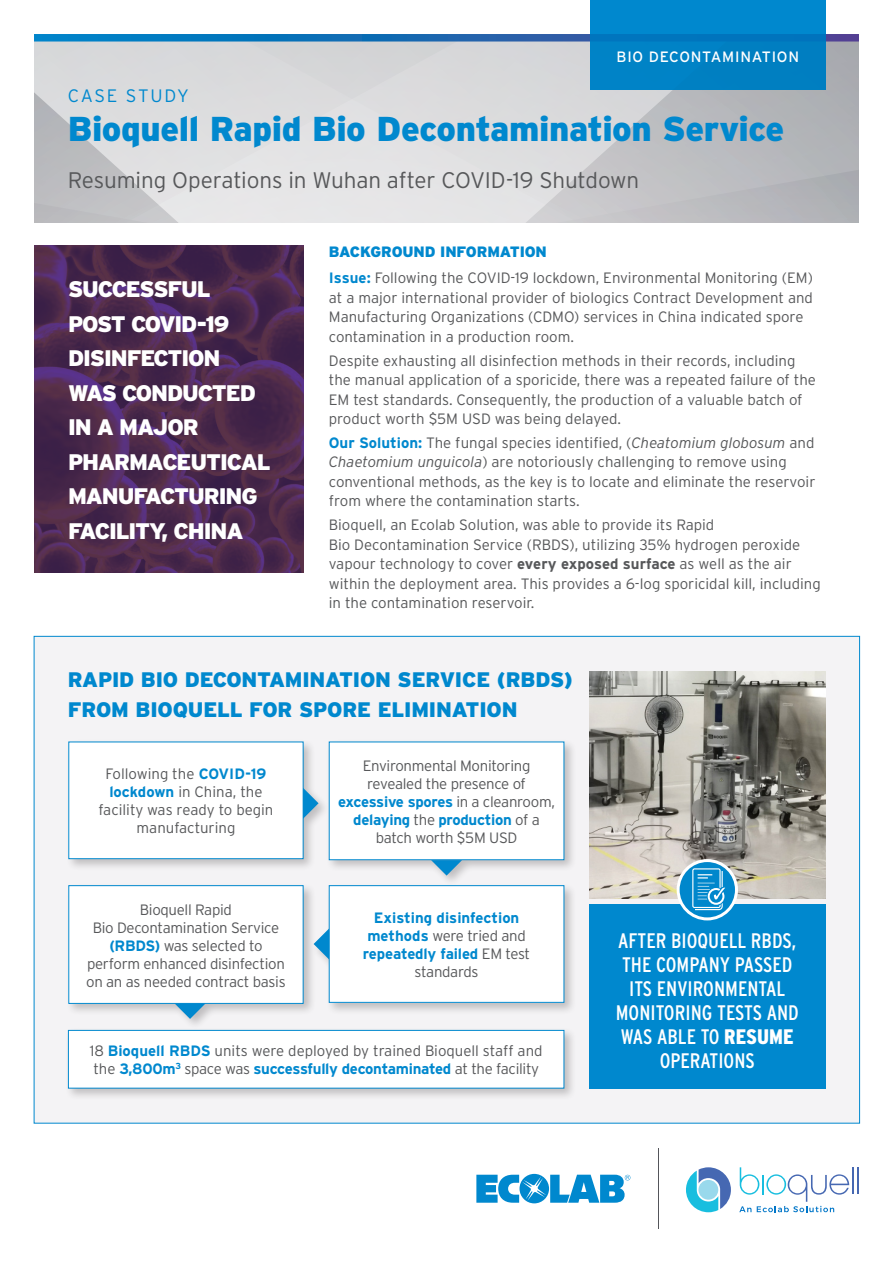
<style>
.page{position:relative;width:893px;height:1263px;background:#fff}
.page>*{position:absolute;margin:0;border:0;box-sizing:border-box;transform-origin:0 0}
.t1{font:900 34.5px "Interstate";letter-spacing:-.015em;color:#0088ce}
.Body_Copy{font:900 22.5px/34.5px "Interstate";letter-spacing:-.05em;color:#fff}
.t2{font:300 22.5px "Interstate";letter-spacing:-.01em;color:#57585a}
.Tertiary_Header{font:21px/24px "Interstate Condensed";color:#fff;text-align:center}
.Tertiary_Header-2{font:900 21px/30px "Interstate";letter-spacing:-.01em;color:#0088ce}
.t3{font:300 18px "Interstate";letter-spacing:.095em;color:#0088ce}
.Body_Copy-2{font:300 15px/19.5px "Interstate";color:#57585a}
.Body_Copy-3{font:300 15px/18px "Interstate";letter-spacing:-.02em;color:#57585a;text-align:center}
.Body_Copy-4{font:700 15px/18px "Interstate";letter-spacing:-.01em;color:#0088ce;text-align:center}
.Tertiary_Header-3{font:900 15px "Interstate";letter-spacing:-.01em;color:#0088ce}
.Body_Copy-5{font:15px "Interstate";letter-spacing:.05em;color:#fff}
.s1{font-weight:700;color:#0088ce}
.s2{font-style:italic}
.s3{font-weight:700}
.s4{font-weight:300;color:#57585a}
.s5{font-weight:900}
</style>
<div class="page">
<div style="left:34px;top:42px;width:734px;height:62px;background:#d8d8da"></div>
<svg style="left:34px;top:104px;width:825px;height:118px;background:#d0d1d3"></svg>
<svg style="left:34px;top:34px;width:825px;height:8px;background:#1e73b6"></svg>
<div style="left:34px;top:636px;width:826px;height:487px;background:#f4f3f5"></div>
<img style="left:589px;top:672px;width:236px;height:226px">
<div style="left:589px;top:904px;width:236px;height:184px;background:#0088ce"></div>
<div style="left:65px;top:1027px;width:512px;height:74px;background:#231f20;opacity:.25"></div>
<div style="left:68px;top:1030px;width:496px;height:58px;background:#fff"></div>
<div style="left:68px;top:1030px;width:496px;height:58px;border:1px solid #0088ce"></div>
<div style="left:65px;top:738px;width:265px;height:133px;background:#231f20;opacity:.25"></div>
<div style="left:69px;top:742px;width:234px;height:117px;background:#fff"></div>
<div style="left:68px;top:741px;width:235px;height:118px;border:1px solid #0088ce"></div>
<svg style="left:303px;top:788px;width:15px;height:31px"></svg>
<div style="left:326px;top:738px;width:251px;height:149px;background:#231f20;opacity:.25"></div>
<div style="left:329px;top:742px;width:235px;height:118px;background:#fff"></div>
<div style="left:329px;top:741px;width:235px;height:119px;border:1px solid #0088ce"></div>
<svg style="left:431px;top:860px;width:31px;height:15px"></svg>
<div style="left:312px;top:882px;width:265px;height:133px;background:#231f20;opacity:.25"></div>
<div style="left:329px;top:886px;width:235px;height:116px;background:#fff"></div>
<div style="left:329px;top:885px;width:235px;height:118px;border:1px solid #0088ce"></div>
<svg style="left:316px;top:928px;width:13px;height:31px"></svg>
<div style="left:65px;top:882px;width:251px;height:148px;background:#231f20;opacity:.25"></div>
<div style="left:69px;top:886px;width:234px;height:117px;background:#fff"></div>
<div style="left:68px;top:885px;width:235px;height:119px;border:1px solid #0088ce"></div>
<svg style="left:175px;top:1003px;width:31px;height:16px"></svg>
<svg style="left:677px;top:859px;width:61px;height:61px"></svg>
<svg style="left:34px;top:245px;width:269px;height:328px;background:#4c294e"></svg>
<svg style="left:590px;top:0;width:235px;height:89px;background:#0082c7"></svg>
<svg style="left:476px;top:1174px;width:154px;height:29px"></svg>
<hr style="left:659px;top:1148px;width:1px;height:81px;background:#54555a">
<hr style="left:857px;top:1167px;width:2px;height:27px;background:#4668b2">
<svg style="left:686px;top:1167px;width:45px;height:45px"></svg>
<div style="left:698px;top:1180px;width:20px;height:20px;background:#99d9ec;border-radius:50%"></div>
<svg style="left:739px;top:1167px;width:114px;height:45px"></svg>
<p class="Body_Copy-5" style="left:616px;top:49px;width:184px">BIO DECONTAMINATION</p>
<p class="t3" style="left:68px;top:86px;width:123px">CASE STUDY</p>
<p class="t1" style="left:68px;top:109px;width:718px">Bioquell Rapid Bio Decontamination Service</p>
<p class="t2" style="left:68px;top:167px;width:573px">Resuming Operations in Wuhan after COVID-19 Shutdown</p>
<p class="Body_Copy" style="left:68px;top:272px;width:204px">SUCCESSFUL<br>POST COVID-19<br>DISINFECTION<br>WAS CONDUCTED<br>IN A MAJOR<br>PHARMACEUTICAL<br>MANUFACTURING<br>FACILITY, CHINA</p>
<p class="Tertiary_Header-3" style="left:329px;top:243px;width:220px">BACKGROUND INFORMATION</p>
<p class="Body_Copy-2" style="left:329px;top:268px;width:486px"><span class="s1">Issue:</span> Following the COVID-19 lockdown, Environmental Monitoring (EM) at a major international provider of biologics Contract Development and Manufacturing Organizations (CDMO) services in China indicated spore contamination in a production room.</p>
<p class="Body_Copy-2" style="left:329px;top:350px;width:489px">Despite exhausting all disinfection methods in their records, including the manual application of a sporicide, there was a repeated failure of the EM test standards. Consequently, the production of a valuable batch of product worth $5M USD was being delayed.</p>
<p class="Body_Copy-2" style="left:329px;top:433px;width:488px"><span class="s1">Our Solution:</span> The fungal species identified, (<span class="s2">Cheatomium globosum</span> and <span class="s2">Chaetomium unguicola</span>) are notoriously challenging to remove using conventional methods, as the key is to locate and eliminate the reservoir from where the contamination starts.</p>
<p class="Body_Copy-2" style="left:329px;top:515px;width:493px">Bioquell, an Ecolab Solution, was able to provide its Rapid<br>Bio Decontamination Service (RBDS), utilizing 35% hydrogen peroxide vapour technology to cover <span class="s3">every exposed surface</span> as well as the air within the deployment area. This provides a 6-log sporicidal kill, including in the contamination reservoir.</p>
<p class="Tertiary_Header-2" style="left:68px;top:664px;width:506px">RAPID BIO DECONTAMINATION SERVICE (RBDS)<br>FROM BIOQUELL FOR SPORE ELIMINATION</p>
<p class="Body_Copy-2" style="left:98px;top:765px;width:177px;line-height:18px;text-align:center">Following the <span class="s1">COVID-19 lockdown</span> in China, the facility was ready to begin manufacturing</p>
<p class="Body_Copy-3" style="left:338px;top:756px;width:218px">Environmental Monitoring revealed the presence of <span class="s1">excessive spores</span> in a cleanroom, <span class="s1">delaying</span> the <span class="s1">production</span> of a batch worth $5M USD</p>
<p class="Body_Copy-3" style="left:86px;top:900px;width:201px">Bioquell Rapid<br>Bio Decontamination Service <span class="s1">(RBDS)</span> was selected to perform enhanced disinfection on an as needed contract basis</p>
<p class="Body_Copy-4" style="left:363px;top:909px;width:169px">Existing disinfection methods <span class="s4">were tried and </span>repeatedly failed <span class="s4">EM test standards</span></p>
<p class="Body_Copy-2" style="left:90px;top:1042px;width:454px;line-height:18px">18 <span class="s1">Bioquell RBDS</span> units were deployed by trained Bioquell staff and the <span class="s1">3,800m</span><sup>3</sup> space was <span class="s1">successfully decontaminated</span> at the facility</p>
<p class="Tertiary_Header" style="left:616px;top:929px;width:185px">AFTER BIOQUELL RBDS,<br>THE COMPANY PASSED<br>ITS ENVIRONMENTAL<br>MONITORING TESTS AND<br>WAS ABLE TO <span class="s5">RESUME<br></span>OPERATIONS</p>
</div>
